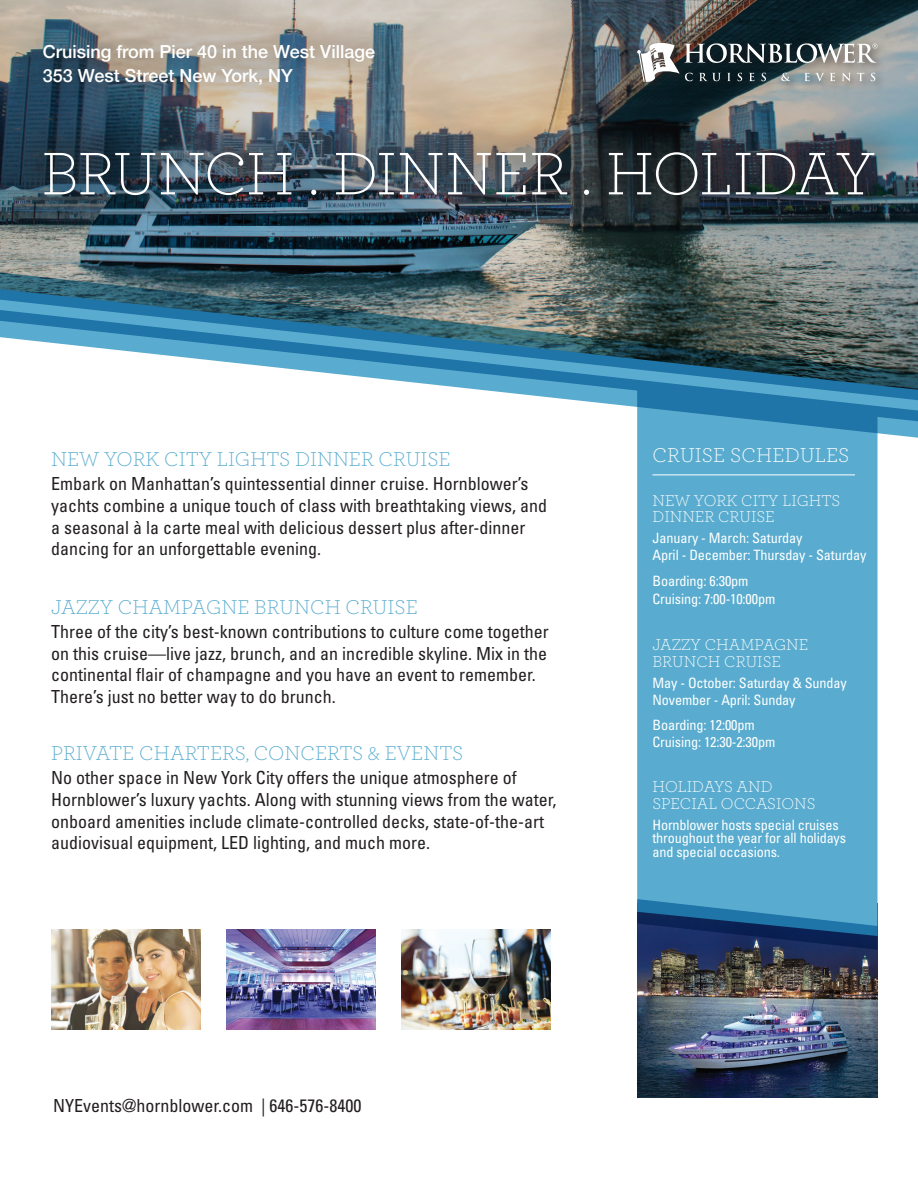
<style>
.page{position:relative;width:918px;height:1188px;background:#fff}
.page>*{position:absolute;margin:0;border:0;box-sizing:border-box;transform-origin:0 0}
.Super_Head{font:300 63px "Archer";letter-spacing:-.025em;color:#fff}
.H1_40{font:300 21px "Archer";color:#59accf}
.Price{font:300 21px "Archer";letter-spacing:.005em;color:#fff}
.Copy{font:condensed 18px/21.6px "Univers";color:#231f20}
.Location{font:500 18px "Helvetica Neue";color:#fff}
.Price-2{font:300 16.5px/16.5px "Archer";color:#fff}
.Price-3{font:condensed 14.25px/17.1px "Univers";letter-spacing:-.01em;color:#fff}
</style>
<div class="page">
<img style="left:0;top:0;width:918px;height:266px">
<img style="left:637px;top:936px;width:241px;height:162px">
<div style="left:637px;top:442px;width:241px;height:494px;background:#59accf"></div>
<svg style="left:637px;top:899px;width:240px;height:51px;background:#285c8b"></svg>
<div style="left:6px;top:114px;width:904px;height:119px;background:#231f20;opacity:.27"></div>
<div style="left:633px;top:38px;width:255px;height:55px;background:#231f20;opacity:.75"></div>
<svg style="left:637px;top:43px;width:241px;height:39px"></svg>
<div style="left:11px;top:12px;width:392px;height:99px;background:#231f20;opacity:.26"></div>
<svg style="left:611px;top:404px;width:307px;height:38px;background:#55a0c5"></svg>
<img style="left:0;top:266px;width:918px;height:138px">
<hr style="left:652px;top:475px;width:203px;height:1px;background:#fff">
<img style="left:51px;top:929px;width:150px;height:100px">
<img style="left:402px;top:929px;width:149px;height:100px">
<img style="left:226px;top:929px;width:150px;height:100px">
<p class="Location" style="left:43px;top:37px;width:334px">Cruising from Pier 40 in the West Village</p>
<p class="Location" style="left:43px;top:61px;width:252px">353 West Street New York, NY</p>
<p class="Super_Head" style="left:41px;top:132px;width:835px">BRUNCH . DINNER . HOLIDAY</p>
<p class="H1_40" style="left:51px;top:445px;width:401px">NEW YORK CITY LIGHTS DINNER CRUISE</p>
<p class="Copy" style="left:51px;top:473px;width:497px">Embark on Manhattan’s quintessential dinner cruise. Hornblower’s yachts combine a unique touch of class with breathtaking views, and a seasonal à la carte meal with delicious dessert plus after-dinner dancing for an unforgettable evening.</p>
<p class="H1_40" style="left:51px;top:593px;width:368px">JAZZY CHAMPAGNE BRUNCH CRUISE</p>
<p class="Copy" style="left:51px;top:621px;width:499px">Three of the city’s best-known contributions to culture come together on this cruise—live jazz, brunch, and an incredible skyline. Mix in the continental flair of champagne and you have an event to remember.<br>There’s just no better way to do brunch.</p>
<p class="H1_40" style="left:51px;top:739px;width:413px">PRIVATE CHARTERS, CONCERTS &amp; EVENTS</p>
<p class="Copy" style="left:51px;top:767px;width:507px">No other space in New York City offers the unique atmosphere of Hornblower’s luxury yachts. Along with stunning views from the water, onboard amenities include climate-controlled decks, state-of-the-art audiovisual equipment, LED lighting, and much more.</p>
<p class="Copy" style="left:53px;top:1095px;width:310px">NYEvents@hornblower.com | 646-576-8400</p>
<p class="Price" style="left:652px;top:441px;width:198px">CRUISE SCHEDULES</p>
<p class="Price-2" style="left:652px;top:491px;width:189px">NEW YORK CITY LIGHTS<br>DINNER CRUISE</p>
<p class="Price-3" style="left:652px;top:529px;width:216px">January - March: Saturday<br>April - December: Thursday - Saturday</p>
<p class="Price-3" style="left:652px;top:571px;width:124px;line-height:18px">Boarding: 6:30pm<br>Cruising: 7:00-10:00pm</p>
<p class="Price-2" style="left:652px;top:636px;width:157px">JAZZY CHAMPAGNE<br>BRUNCH CRUISE</p>
<p class="Price-3" style="left:652px;top:674px;width:196px">May - October: Saturday &amp; Sunday<br>November - April: Sunday</p>
<p class="Price-3" style="left:652px;top:716px;width:124px">Boarding: 12:00pm<br>Cruising: 12:30-2:30pm</p>
<p class="Price-2" style="left:652px;top:778px;width:164px">HOLIDAYS AND<br>SPECIAL OCCASIONS</p>
<p class="Price-3" style="left:652px;top:818px;width:195px;line-height:13.5px">Hornblower hosts special cruises throughout the year for all holidays and special occasions.</p>
</div>
